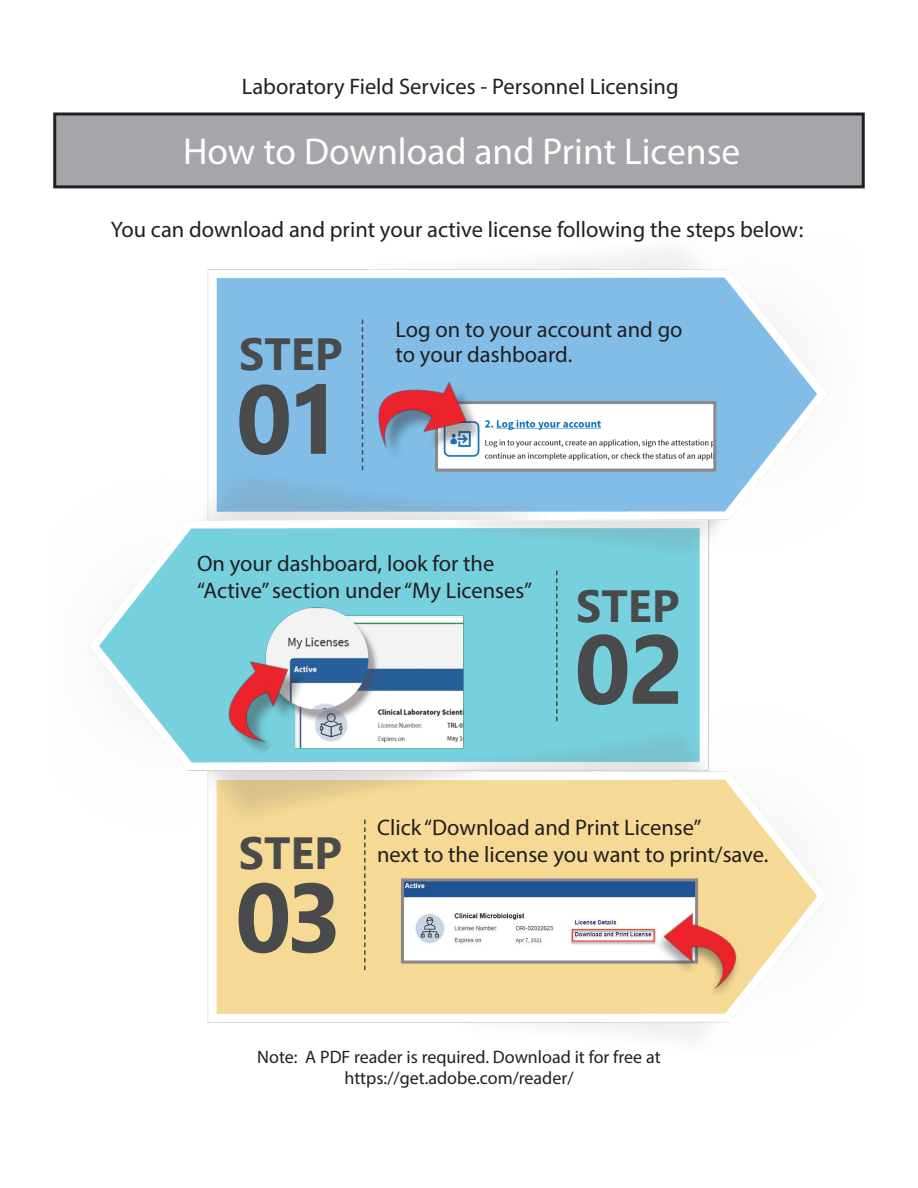
<style>
.page{position:relative;width:918px;height:1188px;background:#fff}
.page>*{position:absolute;margin:0;border:0;box-sizing:border-box;transform-origin:0 0}
.t1{font:700 97.5px "Segoe UI";color:#494a4b}
.t2{font:700 45px "Segoe UI";color:#494a4b}
.t3{font:37.5px "Myriad Pro";color:#fff}
.t4{font:22.5px/25.5px "Myriad Pro";color:#231f20}
.t5{font:18px "Myriad Pro";color:#231f20}
</style>
<div class="page">
<img style="left:88px;top:250px;width:740px;height:790px">
<div style="left:55px;top:114px;width:808px;height:73px;background:#a5a6aa"></div>
<div style="left:53px;top:112px;width:812px;height:76px;border:3px solid #231f20"></div>
<img style="left:260px;top:604px;width:203px;height:145px">
<svg style="left:362px;top:320px;width:1px;height:150px"></svg>
<svg style="left:556px;top:571px;width:2px;height:150px"></svg>
<svg style="left:364px;top:820px;width:2px;height:150px"></svg>
<img style="left:478px;top:405px;width:234px;height:63px">
<div style="left:435px;top:401px;width:281px;height:71px;border:3px solid #87898c"></div>
<img style="left:405px;top:882px;width:289px;height:78px">
<div style="left:401px;top:878px;width:297px;height:86px;border:3px solid #87898c"></div>
<div style="left:382px;top:386px;width:102px;height:79px;background:#231f20;opacity:.4"></div>
<img style="left:365px;top:364px;width:113px;height:106px">
<div style="left:232px;top:664px;width:74px;height:93px;background:#76d0dd"></div>
<img style="left:204px;top:642px;width:113px;height:112px">
<img style="left:650px;top:905px;width:98px;height:90px">
<p class="t4" style="left:242px;top:74px;width:438px">Laboratory Field Services - Personnel Licensing</p>
<p class="t3" style="left:183px;top:128px;width:559px">How to Download and Print License</p>
<p class="t4" style="left:111px;top:216px;width:694px">You can download and print your active license following the steps below:</p>
<p class="t2" style="left:239px;top:318px;width:105px">STEP</p>
<p class="t1" style="left:236px;top:341px;width:108px">01</p>
<p class="t4" style="left:396px;top:316px;width:289px">Log on to your account and go to your dashboard.</p>
<p class="t4" style="left:197px;top:549px;width:336px;line-height:27px">On your dashboard, look for the “Active” section under “My Licenses”</p>
<p class="t2" style="left:576px;top:570px;width:105px">STEP</p>
<p class="t1" style="left:575px;top:591px;width:112px">02</p>
<p class="t2" style="left:239px;top:817px;width:105px">STEP</p>
<p class="t1" style="left:235px;top:839px;width:109px">03</p>
<p class="t4" style="left:377px;top:814px;width:326px">Click “Download and Print License”</p>
<p class="t4" style="left:377px;top:841px;width:393px">next to the license you want to print/save.</p>
<p class="t5" style="left:257px;top:1045px;width:405px">Note: A PDF reader is required. Download it for free at</p>
<p class="t5" style="left:344px;top:1067px;width:231px">https://get.adobe.com/reader/</p>
</div>
